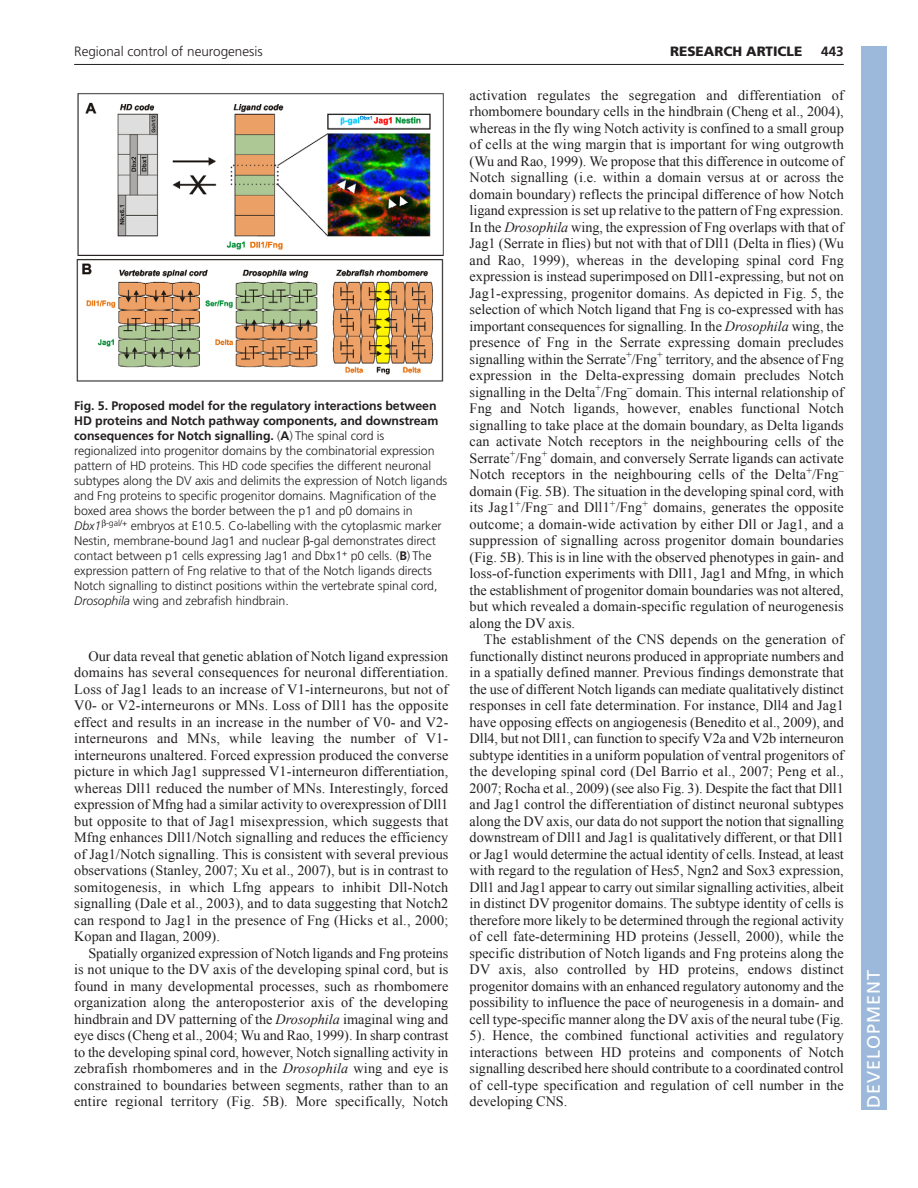
<style>
.page{position:relative;width:918px;height:1188px;background:#fff}
.page>*{position:absolute;margin:0;border:0;box-sizing:border-box;transform-origin:0 0}
.t1{font:18px "Frutiger LT Std";letter-spacing:.055em;color:#fff}
.t2{font:14.25px/16.5px "Times New Roman";letter-spacing:.01em;color:#231f20;text-align:justify}
.t3{font:300 13.5px "Frutiger LT Std";color:#231f20}
.t4{font:900 13.5px "Frutiger LT Std";color:#231f20}
.t5{font:700 13.5px "Frutiger LT Std";color:#231f20}
.t6{font:300 12.3px/15px "Frutiger LT Std";letter-spacing:-.005em;color:#231f20}
.s1{font-weight:700}
.s2{font-style:italic}
</style>
<div class="page">
<hr style="left:74px;top:64px;width:770px;height:1px;background:#231f20">
<img style="left:76px;top:93px;width:368px;height:289px">
<div style="left:861px;top:46px;width:25px;height:1064px;background:#9cb9db"></div>
<p class="t3" style="left:74px;top:46px;width:190px">Regional control of neurogenesis</p>
<p class="t4" style="left:670px;top:46px;width:134px">RESEARCH ARTICLE</p>
<p class="t5" style="left:821px;top:46px;width:24px">443</p>
<p class="t6" style="left:74px;top:399px;width:375px"><span class="s1">Fig. 5. Proposed model for the regulatory interactions between HD proteins and Notch pathway components, and downstream consequences for Notch signalling.</span> (<span class="s1">A</span>) The spinal cord is regionalized into progenitor domains by the combinatorial expression pattern of HD proteins. This HD code specifies the different neuronal subtypes along the DV axis and delimits the expression of Notch ligands and Fng proteins to specific progenitor domains. Magnification of the boxed area shows the border between the p1 and p0 domains in<br><span class="s2">Dbx1</span> <sup>-gal/+</sup> embryos at E10.5. Co-labelling with the cytoplasmic marker Nestin, membrane-bound Jag1 and nuclear -gal demonstrates direct contact between p1 cells expressing Jag1 and Dbx1<sup>+</sup> p0 cells. (<span class="s1">B</span>) The expression pattern of Fng relative to that of the Notch ligands directs Notch signalling to distinct positions within the vertebrate spinal cord, <span class="s2">Drosophila</span> wing and zebrafish hindbrain.</p>
<p class="t2" style="left:74px;top:648px;width:376px;text-indent:14px">Our data reveal that genetic ablation of Notch ligand expression domains has several consequences for neuronal differentiation.<br>Loss of Jag1 leads to an increase of V1-interneurons, but not of V0- or V2-interneurons or MNs. Loss of Dll1 has the opposite effect and results in an increase in the number of V0- and V2- interneurons and MNs, while leaving the number of V1- interneurons unaltered. Forced expression produced the converse picture in which Jag1 suppressed V1-interneuron differentiation, whereas Dll1 reduced the number of MNs. Interestingly, forced expression of Mfng had a similar activity to overexpression of Dll1 but opposite to that of Jag1 misexpression, which suggests that Mfng enhances Dll1/Notch signalling and reduces the efficiency of Jag1/Notch signalling. This is consistent with several previous observations (Stanley, 2007; Xu et al., 2007), but is in contrast to somitogenesis, in which Lfng appears to inhibit Dll-Notch signalling (Dale et al., 2003), and to data suggesting that Notch2 can respond to Jag1 in the presence of Fng (Hicks et al., 2000; Kopan and Ilagan, 2009).</p>
<p class="t2" style="left:74px;top:945px;width:376px;text-indent:14px">Spatially organized expression of Notch ligands and Fng proteins is not unique to the DV axis of the developing spinal cord, but is found in many developmental processes, such as rhombomere organization along the anteroposterior axis of the developing hindbrain and DV patterning of the <span class="s2">Drosophila</span> imaginal wing and eye discs (Cheng et al., 2004; Wu and Rao, 1999). In sharp contrast to the developing spinal cord, however, Notch signalling activity in zebrafish rhombomeres and in the <span class="s2">Drosophila</span> wing and eye is constrained to boundaries between segments, rather than to an entire regional territory (Fig. 5B). More specifically, Notch</p>
<p class="t2" style="left:470px;top:87px;width:376px">activation regulates the segregation and differentiation of rhombomere boundary cells in the hindbrain (Cheng et al., 2004), whereas in the fly wing Notch activity is confined to a small group of cells at the wing margin that is important for wing outgrowth (Wu and Rao, 1999). We propose that this difference in outcome of Notch signalling (i.e. within a domain versus at or across the domain boundary) reflects the principal difference of how Notch ligand expression is set up relative to the pattern of Fng expression.<br>In the <span class="s2">Drosophila</span> wing, the expression of Fng overlaps with that of Jag1 (Serrate in flies) but not with that of Dll1 (Delta in flies) (Wu and Rao, 1999), whereas in the developing spinal cord Fng expression is instead superimposed on Dll1-expressing, but not on Jag1-expressing, progenitor domains. As depicted in Fig. 5, the selection of which Notch ligand that Fng is co-expressed with has important consequences for signalling. In the <span class="s2">Drosophila</span> wing, the presence of Fng in the Serrate expressing domain precludes signalling within the Serrate<sup>+</sup>/Fng<sup>+</sup> territory, and the absence of Fng expression in the Delta-expressing domain precludes Notch signalling in the Delta<sup>+</sup>/Fng<sup>–</sup> domain. This internal relationship of Fng and Notch ligands, however, enables functional Notch signalling to take place at the domain boundary, as Delta ligands can activate Notch receptors in the neighbouring cells of the Serrate<sup>+</sup>/Fng<sup>+</sup> domain, and conversely Serrate ligands can activate Notch receptors in the neighbouring cells of the Delta<sup>+</sup>/Fng<sup>– </sup>domain (Fig. 5B). The situation in the developing spinal cord, with its Jag1<sup>+</sup>/Fng<sup>–</sup> and Dll1<sup>+</sup>/Fng<sup>+</sup> domains, generates the opposite outcome; a domain-wide activation by either Dll or Jag1, and a suppression of signalling across progenitor domain boundaries (Fig. 5B). This is in line with the observed phenotypes in gain- and loss-of-function experiments with Dll1, Jag1 and Mfng, in which the establishment of progenitor domain boundaries was not altered, but which revealed a domain-specific regulation of neurogenesis along the DV axis.</p>
<p class="t2" style="left:470px;top:631px;width:376px;text-indent:14px">The establishment of the CNS depends on the generation of functionally distinct neurons produced in appropriate numbers and in a spatially defined manner. Previous findings demonstrate that the use of different Notch ligands can mediate qualitatively distinct responses in cell fate determination. For instance, Dll4 and Jag1 have opposing effects on angiogenesis (Benedito et al., 2009), and Dll4, but not Dll1, can function to specify V2a and V2b interneuron subtype identities in a uniform population of ventral progenitors of the developing spinal cord (Del Barrio et al., 2007; Peng et al., 2007; Rocha et al., 2009) (see also Fig. 3). Despite the fact that Dll1 and Jag1 control the differentiation of distinct neuronal subtypes along the DV axis, our data do not support the notion that signalling downstream of Dll1 and Jag1 is qualitatively different, or that Dll1 or Jag1 would determine the actual identity of cells. Instead, at least with regard to the regulation of Hes5, Ngn2 and Sox3 expression, Dll1 and Jag1 appear to carry out similar signalling activities, albeit in distinct DV progenitor domains. The subtype identity of cells is therefore more likely to be determined through the regional activity of cell fate-determining HD proteins (Jessell, 2000), while the specific distribution of Notch ligands and Fng proteins along the DV axis, also controlled by HD proteins, endows distinct progenitor domains with an enhanced regulatory autonomy and the possibility to influence the pace of neurogenesis in a domain- and cell type-specific manner along the DV axis of the neural tube (Fig.<br>5). Hence, the combined functional activities and regulatory interactions between HD proteins and components of Notch signalling described here should contribute to a coordinated control of cell-type specification and regulation of cell number in the developing CNS.</p>
<p class="t1" style="left:863px;top:1108px;width:140px;rotate:-90deg">DEVELOPMENT</p>
</div>
